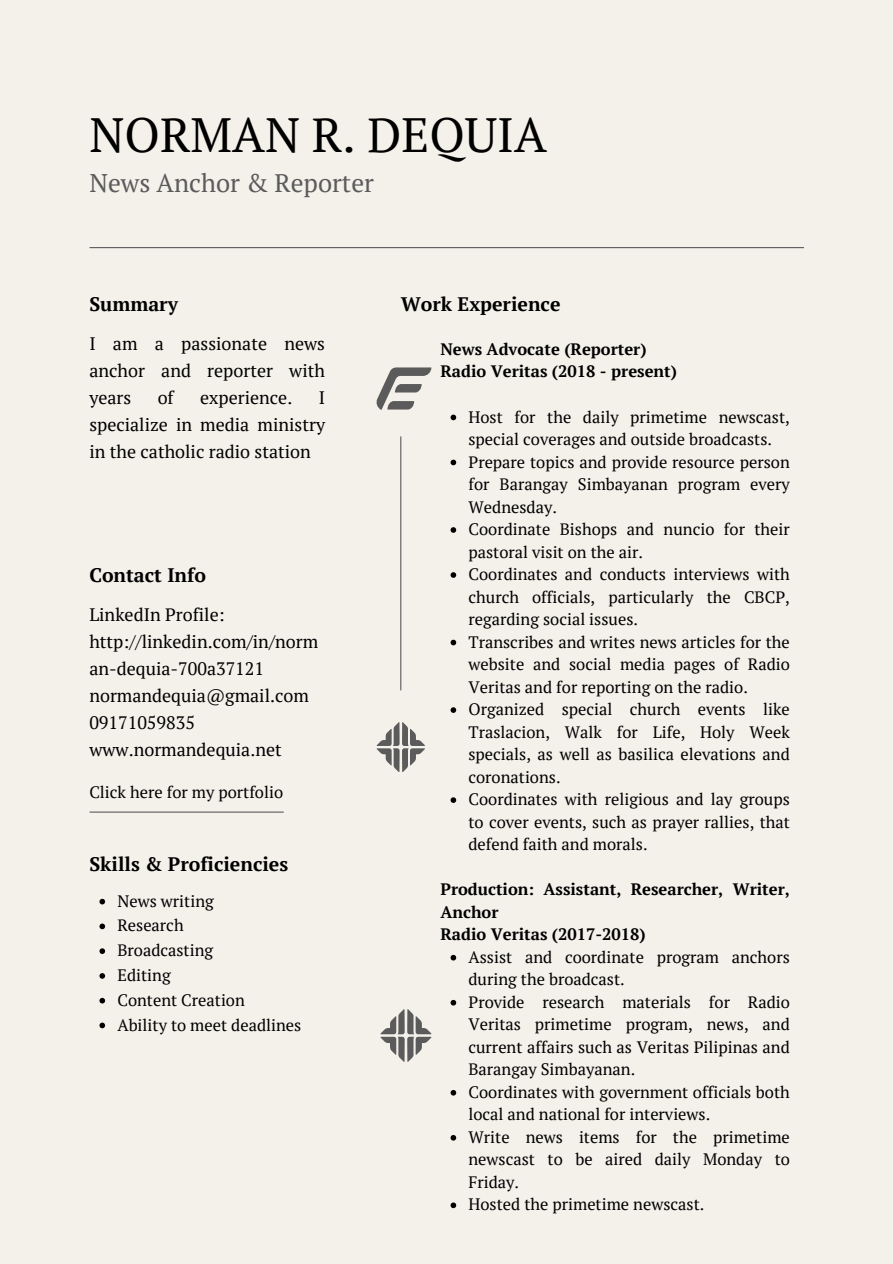
<style>
.page{position:relative;width:893px;height:1264px;background:#fff}
.page>*{position:absolute;margin:0;border:0;box-sizing:border-box;transform-origin:0 0}
.t1{font:48px "PT Serif";color:#000}
.t2{font:25.5px "PT Serif";color:#5b5b5b}
.t3{font:700 19.5px "PT Serif";color:#000}
.t4{font:18px/27px "PT Serif";color:#000;text-align:justify}
.t5{font:16.5px/22.5px "PT Serif";color:#000;text-align:justify}
.t6{font:700 16.5px/22.5px "PT Serif";color:#000}
</style>
<div class="page">
<div style="left:0;top:0;width:892px;height:1263px;background:#f4f1eb"></div>
<hr style="left:90px;top:247px;width:713px;height:1px;background:#5b5b5b">
<hr style="left:400px;top:437px;width:1px;height:253px;background:#5b5b5b">
<hr style="left:90px;top:811px;width:193px;height:1px;background:#5b5b5b">
<svg style="left:376px;top:722px;width:49px;height:49px"></svg>
<svg style="left:380px;top:1009px;width:51px;height:52px"></svg>
<svg style="left:376px;top:367px;width:55px;height:43px"></svg>
<svg style="left:450px;top:414px;width:6px;height:6px"></svg>
<svg style="left:450px;top:459px;width:6px;height:6px"></svg>
<svg style="left:450px;top:527px;width:6px;height:6px"></svg>
<svg style="left:450px;top:572px;width:6px;height:6px"></svg>
<svg style="left:450px;top:639px;width:6px;height:6px"></svg>
<svg style="left:450px;top:707px;width:6px;height:6px"></svg>
<svg style="left:450px;top:797px;width:6px;height:6px"></svg>
<svg style="left:450px;top:954px;width:6px;height:6px"></svg>
<svg style="left:450px;top:999px;width:6px;height:6px"></svg>
<svg style="left:450px;top:1090px;width:6px;height:5px"></svg>
<svg style="left:450px;top:1135px;width:6px;height:5px"></svg>
<svg style="left:450px;top:1202px;width:6px;height:6px"></svg>
<svg style="left:99px;top:898px;width:6px;height:6px"></svg>
<svg style="left:99px;top:923px;width:6px;height:6px"></svg>
<svg style="left:99px;top:948px;width:6px;height:6px"></svg>
<svg style="left:99px;top:973px;width:6px;height:5px"></svg>
<svg style="left:99px;top:997px;width:6px;height:6px"></svg>
<svg style="left:99px;top:1022px;width:6px;height:6px"></svg>
<p class="t1" style="left:89px;top:102px;width:459px">NORMAN R. DEQUIA</p>
<p class="t2" style="left:89px;top:165px;width:286px">News Anchor &amp; Reporter</p>
<p class="t3" style="left:89px;top:290px;width:90px">Summary</p>
<p class="t4" style="left:89px;top:329px;width:237px">I am a passionate news anchor and reporter with years</p>
<p class="t4" style="left:158px;top:383px;width:18px">of</p>
<p class="t4" style="left:200px;top:383px;width:94px">experience.</p>
<p class="t4" style="left:89px;top:383px;width:237px;text-indent:229px">I specialize in media ministry in the catholic radio station</p>
<p class="t3" style="left:89px;top:561px;width:118px">Contact Info</p>
<p class="t4" style="left:89px;top:601px;width:230px;text-align:left">LinkedIn Profile: http://linkedin.com/in/norm an-dequia-700a37121</p>
<h5 class="t4" style="left:89px;top:682px;width:221px;text-align:left">normandequia@gmail.com<br>09171059835 www.normandequia.net</h5>
<h1 class="t5" style="left:89px;top:780px;width:195px">Click here for my portfolio</h1>
<p class="t3" style="left:89px;top:850px;width:200px">Skills &amp; Proficiencies</p>
<h5 class="t5" style="left:117px;top:889px;width:98px">News writing</h5>
<p class="t5" style="left:117px;top:914px;width:68px">Research</p>
<p class="t5" style="left:117px;top:938px;width:97px">Broadcasting</p>
<p class="t5" style="left:117px;top:963px;width:55px">Editing</p>
<p class="t5" style="left:117px;top:988px;width:129px">Content Creation</p>
<p class="t5" style="left:117px;top:1013px;width:185px">Ability to meet deadlines</p>
<h2 class="t3" style="left:401px;top:290px;width:161px">Work Experience</h2>
<h3 class="t6" style="left:440px;top:337px;width:238px">News Advocate (Reporter)<br>Radio Veritas (2018 - present)</h3>
<h4 class="t5" style="left:468px;top:405px;width:323px">Host for the daily primetime newscast, special coverages and outside broadcasts.</h4>
<h3 class="t5" style="left:468px;top:450px;width:323px">Prepare topics and provide resource person for Barangay Simbayanan program every Wednesday.</h3>
<h4 class="t5" style="left:468px;top:517px;width:323px">Coordinate Bishops and nuncio for their pastoral visit on the air.</h4>
<p class="t5" style="left:468px;top:562px;width:323px">Coordinates and conducts interviews with church officials, particularly the CBCP, regarding social issues.</p>
<p class="t5" style="left:468px;top:630px;width:323px">Transcribes and writes news articles for the website and social media pages of Radio Veritas and for reporting on the radio.</p>
<h3 class="t5" style="left:468px;top:697px;width:323px">Organized special church events like Traslacion, Walk for Life, Holy Week specials, as well as basilica elevations and coronations.</h3>
<p class="t5" style="left:468px;top:787px;width:323px">Coordinates with religious and lay groups to cover events, such as prayer rallies, that defend faith and morals.</p>
<p class="t6" style="left:440px;top:877px;width:351px">Production: Assistant, Researcher, Writer,<br>Anchor<br>Radio Veritas (2017-2018)</p>
<p class="t5" style="left:468px;top:945px;width:323px">Assist and coordinate program anchors during the broadcast.</p>
<p class="t5" style="left:468px;top:990px;width:323px">Provide research materials for Radio Veritas primetime program, news, and current affairs such as Veritas Pilipinas and Barangay Simbayanan.</p>
<p class="t5" style="left:468px;top:1080px;width:323px">Coordinates with government officials both local and national for interviews.</p>
<p class="t5" style="left:468px;top:1125px;width:323px">Write news items for the primetime newscast to be aired daily Monday to Friday.</p>
<h3 class="t5" style="left:468px;top:1192px;width:237px">Hosted the primetime newscast.</h3>
</div>
